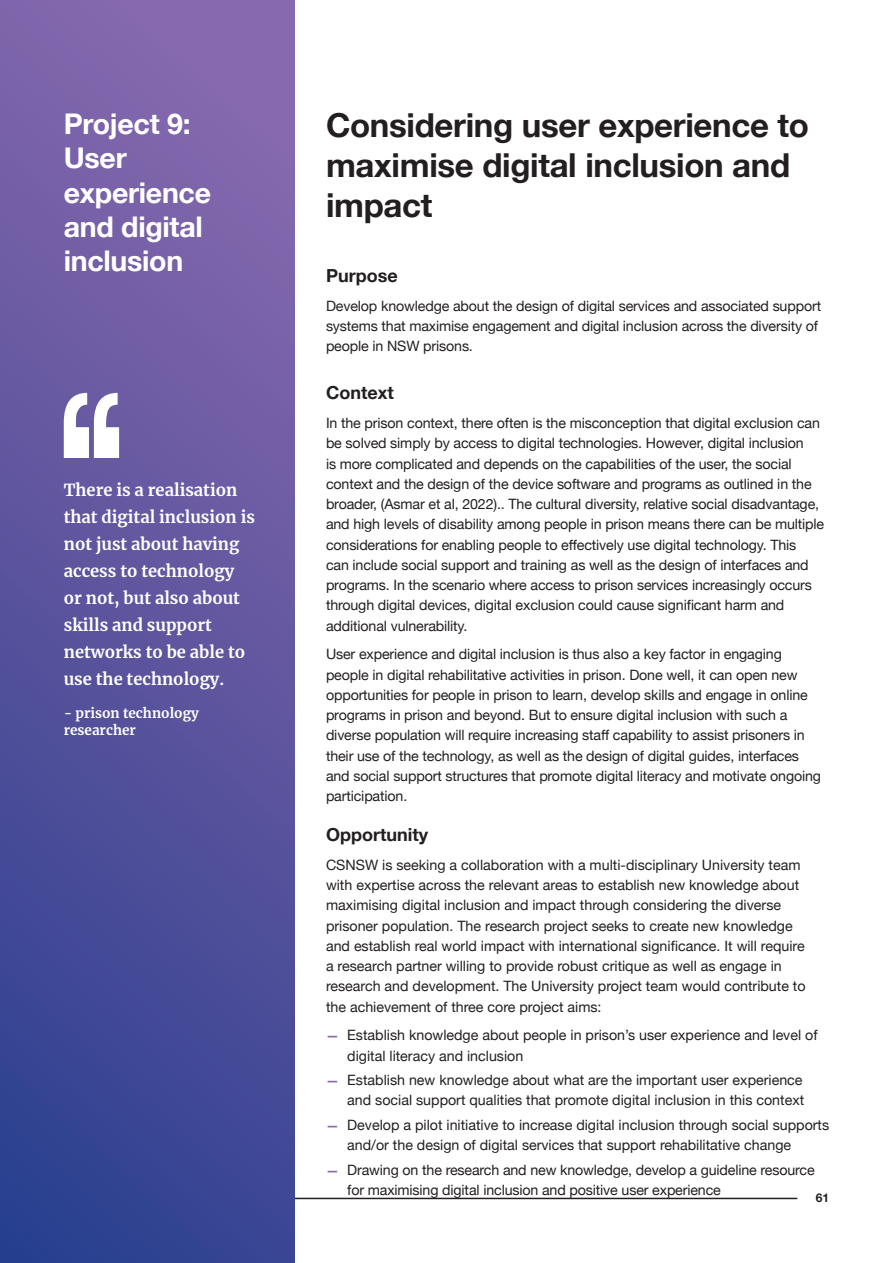
<style>
.page{position:relative;width:893px;height:1263px;background:#fff}
.page>*{position:absolute;margin:0;border:0;box-sizing:border-box;transform-origin:0 0}
.Heading_2_5{font:700 33px/39.6px "Helvetica Neue";letter-spacing:-.01em;color:#231f20}
.Heading_2_5-2{font:700 28.5px/34.2px "Helvetica Neue";letter-spacing:-.01em;color:#fff}
.Heading_4{font:700 18px "Helvetica Neue";color:#231f20}
.white_text{font:700 16.5px/27px "Merriweather";color:#fff}
.Body{font:14.25px/20.2px "Helvetica Neue";letter-spacing:-.01em;color:#231f20}
.name_text{font:700 13.5px/16.5px "Merriweather";color:#fff}
.t1{font:700 12px "Helvetica Neue";color:#231f20}
.s1{font-weight:700;font-size:12.75px;color:#8669ae}
</style>
<div class="page">
<hr style="left:64px;top:1198px;width:733px;height:1px;background:#231f20">
<div style="left:0;top:0;width:295px;height:1263px;background:linear-gradient(to bottom,#8969ae,#314290)"></div>
<svg style="left:64px;top:393px;width:55px;height:65px"></svg>
<p class="Heading_2_5-2" style="left:64px;top:108px;width:149px">Project 9:<br>User experience and digital inclusion</p>
<p class="white_text" style="left:64px;top:475px;width:193px">There is a realisation that digital inclusion is not just about having access to technology or not, but also about skills and support networks to be able to use the technology.</p>
<p class="name_text" style="left:64px;top:704px;width:137px">- prison technology researcher</p>
<p class="Heading_2_5" style="left:326px;top:107px;width:484px">Considering user experience to maximise digital inclusion and impact</p>
<p class="Heading_4" style="left:326px;top:261px;width:73px">Purpose</p>
<p class="Body" style="left:326px;top:296px;width:497px">Develop knowledge about the design of digital services and associated support systems that maximise engagement and digital inclusion across the diversity of people in NSW prisons.</p>
<p class="Heading_4" style="left:326px;top:379px;width:69px">Context</p>
<p class="Body" style="left:326px;top:414px;width:500px">In the prison context, there often is the misconception that digital exclusion can be solved simply by access to digital technologies. However, digital inclusion<br>is more complicated and depends on the capabilities of the user, the social context and the design of the device software and programs as outlined in the broader, (Asmar et al, 2022).. The cultural diversity, relative social disadvantage, and high levels of disability among people in prison means there can be multiple considerations for enabling people to effectively use digital technology. This<br>can include social support and training as well as the design of interfaces and programs. In the scenario where access to prison services increasingly occurs through digital devices, digital exclusion could cause significant harm and additional vulnerability.</p>
<p class="Body" style="left:326px;top:645px;width:497px">User experience and digital inclusion is thus also a key factor in engaging people in digital rehabilitative activities in prison. Done well, it can open new opportunities for people in prison to learn, develop skills and engage in online programs in prison and beyond. But to ensure digital inclusion with such a diverse population will require increasing staff capability to assist prisoners in their use of the technology, as well as the design of digital guides, interfaces and social support structures that promote digital literacy and motivate ongoing participation.</p>
<p class="Heading_4" style="left:326px;top:820px;width:104px">Opportunity</p>
<p class="Body" style="left:326px;top:855px;width:481px">CSNSW is seeking a collaboration with a multi-disciplinary University team with expertise across the relevant areas to establish new knowledge about maximising digital inclusion and impact through considering the diverse prisoner population. The research project seeks to create new knowledge and establish real world impact with international significance. It will require a research partner willing to provide robust critique as well as engage in research and development. The University project team would contribute to the achievement of three core project aims:</p>
<p class="Body" style="left:347px;top:1026px;width:472px;text-indent:-21px"><span class="s1">—</span> Establish knowledge about people in prison’s user experience and level of digital literacy and inclusion</p>
<p class="Body" style="left:326px;top:1071px;width:480px;text-align:right"><span class="s1">—</span> Establish new knowledge about what are the important user experience and social support qualities that promote digital inclusion in this context</p>
<p class="Body" style="left:347px;top:1115px;width:483px;text-indent:-21px"><span class="s1">—</span> Develop a pilot initiative to increase digital inclusion through social supports and/or the design of digital services that support rehabilitative change</p>
<p class="Body" style="left:347px;top:1160px;width:469px;text-indent:-21px"><span class="s1">—</span> Drawing on the research and new knowledge, develop a guideline resource for maximising digital inclusion and positive user experience</p>
<p class="t1" style="left:816px;top:1189px;width:15px">61</p>
</div>
